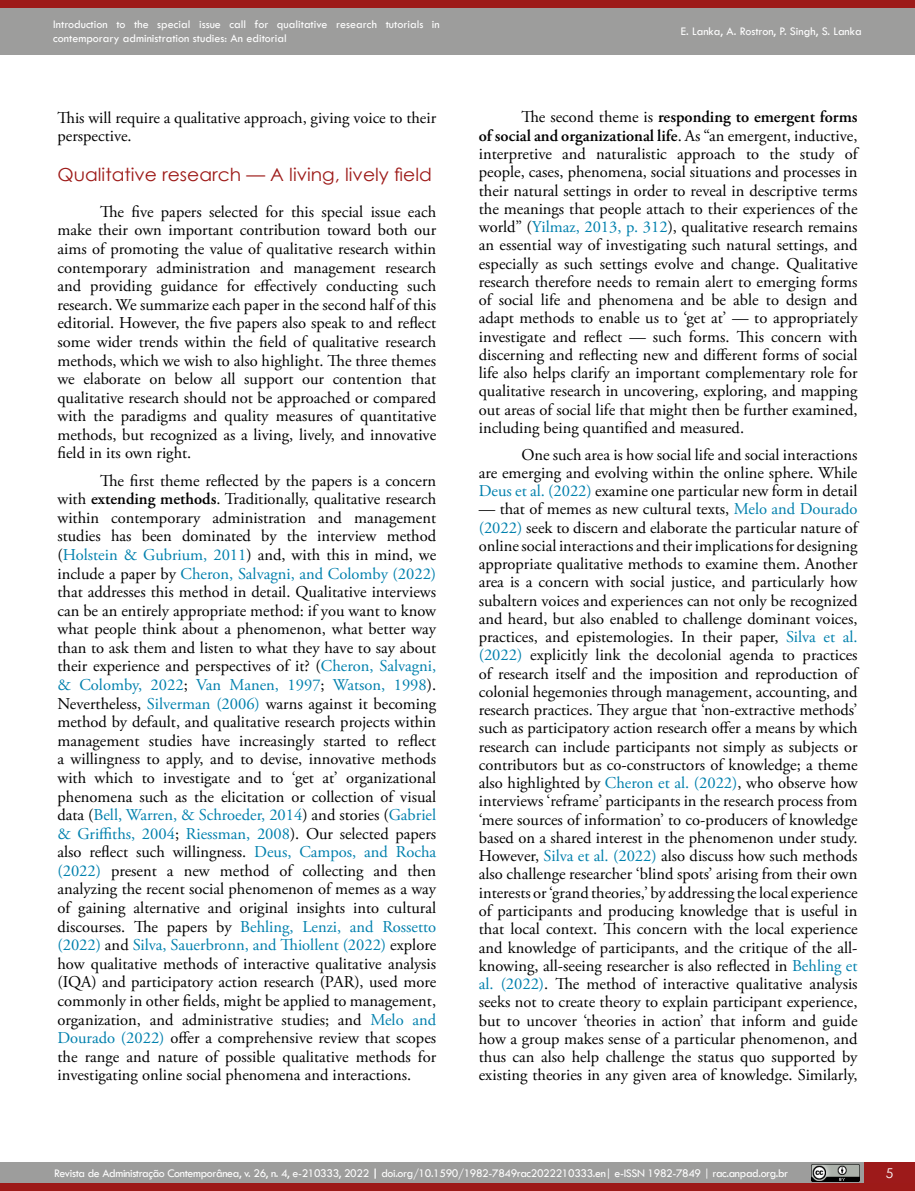
<style>
.page{position:relative;width:915px;height:1191px;background:#fff}
.page>*{position:absolute;margin:0;border:0;box-sizing:border-box;transform-origin:0 0}
.t1{font:18px "Century Gothic";color:#9d1a18;scale:1.04 1}
.t2{font:16.5px/18.3px "Adobe Garamond Pro";color:#000;text-align:justify}
.t3{font:13.5px "Century Gothic";color:#fff}
.t4{font:12px/14.4px "Tw Cen";color:#fff}
.t5{font:12px "Tw Cen";letter-spacing:-.03em;color:#fff}
.s1{font-weight:600}
.s2{color:#0080ad}
.s3{font-weight:700}
</style>
<div class="page">
<div style="left:863px;top:1162px;width:51px;height:21px;background:#9d1a1a"></div>
<div style="left:0;top:0;width:914px;height:54px;background:#9d9d9c"></div>
<div style="left:0;top:0;width:914px;height:7px;background:#9d1a18"></div>
<div style="left:0;top:1162px;width:863px;height:21px;background:#9d9d9c"></div>
<div style="left:0;top:1183px;width:914px;height:8px;background:#9d1a18"></div>
<img style="left:811px;top:1164px;width:48px;height:17px">
<p class="t4" style="left:53px;top:17px;width:388px">Introduction to the special issue call for qualitative research tutorials in contemporary administration studies: An editorial</p>
<p class="t2" style="left:57px;top:109px;width:380px">This will require a qualitative approach, giving voice to their perspective.</p>
<p class="t1" style="left:57px;top:162px;width:361px">Qualitative research — A living, lively field</p>
<p class="t2" style="left:57px;top:203px;width:380px;text-indent:43px">The five papers selected for this special issue each make their own important contribution toward both our aims of promoting the value of qualitative research within contemporary administration and management research and providing guidance for effectively conducting such research. We summarize each paper in the second half of this editorial. However, the five papers also speak to and reflect some wider trends within the field of qualitative research methods, which we wish to also highlight. The three themes we elaborate on below all support our contention that qualitative research should not be approached or compared with the paradigms and quality measures of quantitative methods, but recognized as a living, lively, and innovative field in its own right.</p>
<p class="t2" style="left:57px;top:471px;width:380px;text-indent:43px">The first theme reflected by the papers is a concern with <span class="s1">extending methods</span>. Traditionally, qualitative research within contemporary administration and management studies has been dominated by the interview method (<span class="s2">Holstein &amp; Gubrium, 2011</span>) and, with this in mind, we include a paper by <span class="s2">Cheron, Salvagni, and Colomby (2022) </span>that addresses this method in detail. Qualitative interviews can be an entirely appropriate method: if you want to know what people think about a phenomenon, what better way than to ask them and listen to what they have to say about their experience and perspectives of it? (<span class="s2">Cheron, Salvagni, &amp; Colomby, 2022</span>; <span class="s2">Van Manen, 1997</span>; <span class="s2">Watson, 1998</span>).<br>Nevertheless, <span class="s2">Silverman (2006)</span> warns against it becoming method by default, and qualitative research projects within management studies have increasingly started to reflect a willingness to apply, and to devise, innovative methods with which to investigate and to ‘get at’ organizational phenomena such as the elicitation or collection of visual data (<span class="s2">Bell, Warren, &amp; Schroeder, 2014</span>) and stories (<span class="s2">Gabriel &amp; Griffiths, 2004</span>; <span class="s2">Riessman, 2008</span>). Our selected papers also reflect such willingness. <span class="s2">Deus, Campos, and Rocha (2022)</span> present a new method of collecting and then analyzing the recent social phenomenon of memes as a way of gaining alternative and original insights into cultural discourses. The papers by <span class="s2">Behling, Lenzi, and Rossetto (2022)</span> and <span class="s2">Silva, Sauerbronn, and Thiollent (2022)</span> explore how qualitative methods of interactive qualitative analysis (IQA) and participatory action research (PAR), used more commonly in other fields, might be applied to management, organization, and administrative studies; and <span class="s2">Melo and Dourado (2022)</span> offer a comprehensive review that scopes the range and nature of possible qualitative methods for investigating online social phenomena and interactions.</p>
<p class="t4" style="left:680px;top:24px;width:182px">E. Lanka, A. Rostron, P. Singh, S. Lanka</p>
<p class="t2" style="left:478px;top:109px;width:380px;text-indent:43px">The second theme is <span class="s1">responding to emergent forms of social and organizational life</span>. As “an emergent, inductive, interpretive and naturalistic approach to the study of people, cases, phenomena, social situations and processes in their natural settings in order to reveal in descriptive terms the meanings that people attach to their experiences of the world” (<span class="s2">Yilmaz, 2013, p. 312</span>), qualitative research remains an essential way of investigating such natural settings, and especially as such settings evolve and change. Qualitative research therefore needs to remain alert to emerging forms of social life and phenomena and be able to design and adapt methods to enable us to ‘get at’ — to appropriately investigate and reflect — such forms. This concern with discerning and reflecting new and different forms of social life also helps clarify an important complementary role for qualitative research in uncovering, exploring, and mapping out areas of social life that might then be further examined, including being quantified and measured.</p>
<p class="t2" style="left:478px;top:446px;width:380px;text-indent:43px">One such area is how social life and social interactions are emerging and evolving within the online sphere. While <span class="s2">Deus et al. (2022)</span> examine one particular new form in detail</p>
<p class="t2" style="left:478px;top:500px;width:380px">— that of memes as new cultural texts, <span class="s2">Melo and Dourado (2022)</span> seek to discern and elaborate the particular nature of online social interactions and their implications for designing appropriate qualitative methods to examine them. Another area is a concern with social justice, and particularly how subaltern voices and experiences can not only be recognized and heard, but also enabled to challenge dominant voices, practices, and epistemologies. In their paper, <span class="s2">Silva et al. (2022)</span> explicitly link the decolonial agenda to practices of research itself and the imposition and reproduction of colonial hegemonies through management, accounting, and research practices. They argue that ‘non-extractive methods’ such as participatory action research offer a means by which research can include participants not simply as subjects or contributors but as co-constructors of knowledge; a theme also highlighted by <span class="s2">Cheron et al. (2022)</span>, who observe how interviews ‘reframe’ participants in the research process from ‘mere sources of information’ to co-producers of knowledge based on a shared interest in the phenomenon under study.<br>However, <span class="s2">Silva et al. (2022)</span> also discuss how such methods also challenge researcher ‘blind spots’ arising from their own interests or ‘grand theories,’ by addressing the local experience of participants and producing knowledge that is useful in that local context. This concern with the local experience and knowledge of participants, and the critique of the all&shy;knowing, all-seeing researcher is also reflected in <span class="s2">Behling et al. (2022)</span>. The method of interactive qualitative analysis seeks not to create theory to explain participant experience, but to uncover ‘theories in action’ that inform and guide how a group makes sense of a particular phenomenon, and thus can also help challenge the status quo supported by existing theories in any given area of knowledge. Similarly,</p>
<p class="t5" style="left:54px;top:1166px;width:735px">Revista de Administração Contemporânea, v. 26, n. 4, e-210333, 2022 <span class="s3">|</span> doi.org/10.1590/1982-7849rac2022210333.en| e-ISSN 1982-7849 | rac.anpad.org.br</p>
<p class="t3" style="left:885px;top:1163px;width:9px">5</p>
</div>
